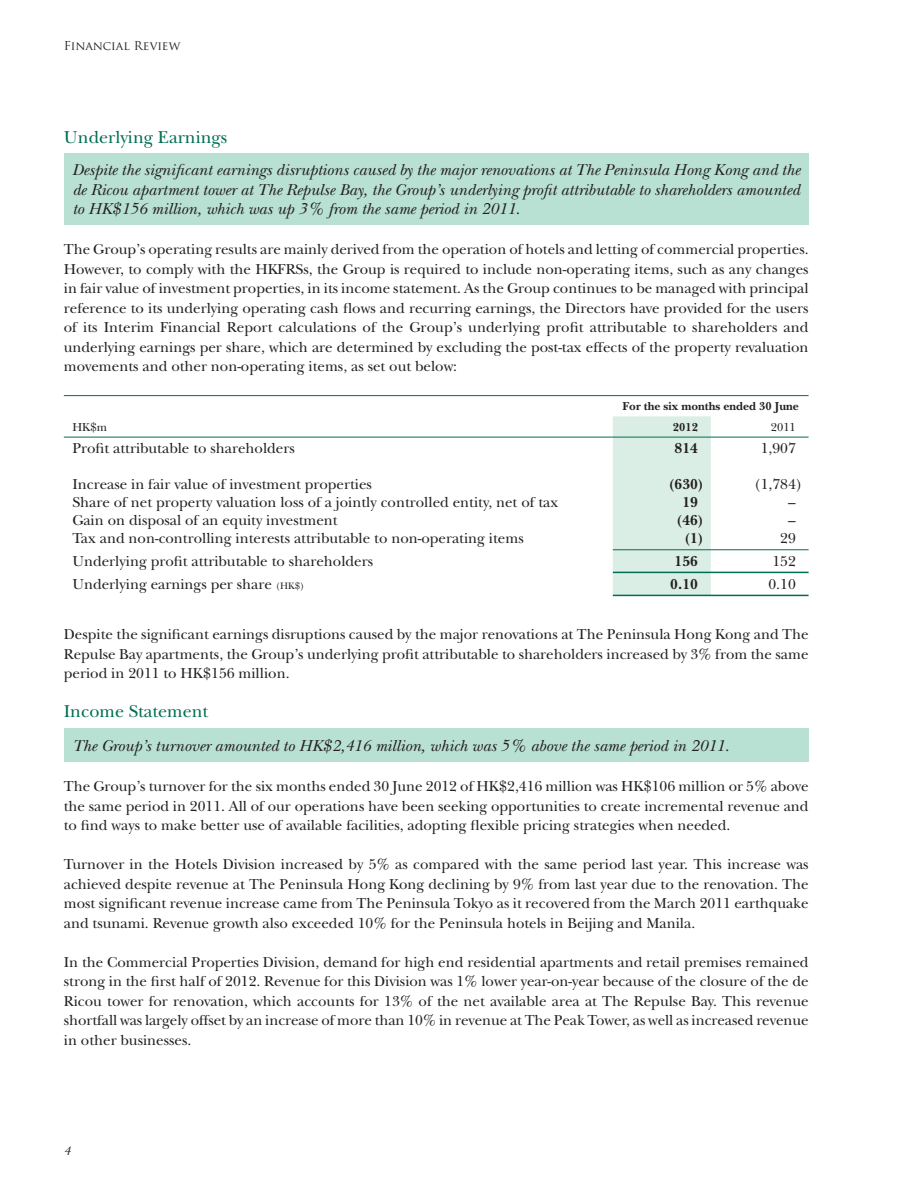
<style>
.page{position:relative;width:915px;height:1191px;background:#fff}
.page>*{position:absolute;margin:0;border:0;box-sizing:border-box;transform-origin:0 0}
.t1{font:18px "New Baskerville Std";color:#016e53}
.t2{font:italic 16.5px/19.5px "New Baskerville Std";color:#231f20;text-align:justify}
.t3{font:15px/19.5px "New Baskerville Std";color:#231f20;text-align:justify}
.t4{font:700 15px "New Baskerville Std";color:#231f20}
.t5{font:italic 12.75px "New Baskerville Std";color:#231f20}
.t6{font:700 12px "New Baskerville Std";color:#231f20}
.t7{font:12px "Trajan Pro";color:#231f20}
.t8{font:12px "New Baskerville Std";color:#231f20}
.s1{font-family:"Century Schoolbook"}
.s2{font-size:9.75px}
.s3{font-family:"Century Schoolbook";font-size:9.75px}
</style>
<div class="page">
<div style="left:64px;top:153px;width:744px;height:72px;background:#b8e0d3"></div>
<div style="left:612px;top:416px;width:98px;height:178px;background:#daeee6"></div>
<hr style="left:612px;top:594px;width:196px;height:2px;background:#016e53">
<hr style="left:612px;top:571px;width:196px;height:2px;background:#016e53">
<hr style="left:612px;top:549px;width:196px;height:1px;background:#016e53">
<hr style="left:64px;top:395px;width:744px;height:1px;background:#016e53">
<hr style="left:64px;top:437px;width:744px;height:1px;background:#016e53">
<div style="left:64px;top:728px;width:744px;height:34px;background:#b8e0d3"></div>
<p class="t7" style="left:64px;top:39px;width:118px">Financial Review</p>
<p class="t1" style="left:64px;top:130px;width:165px">Underlying Earnings</p>
<p class="t2" style="left:72px;top:162px;width:729px">Despite the significant earnings disruptions caused by the major renovations at The Peninsula Hong Kong and the de Ricou apartment tower at The Repulse Bay, the Group’s underlying profit attributable to shareholders amounted to HK<span class="s1">$</span>156 million, which was up 3% from the same period in 2011.</p>
<p class="t3" style="left:64px;top:241px;width:746px">The Group’s operating results are mainly derived from the operation of hotels and letting of commercial properties.<br>However, to comply with the HKFRSs, the Group is required to include non-operating items, such as any changes in fair value of investment properties, in its income statement. As the Group continues to be managed with principal reference to its underlying operating cash flows and recurring earnings, the Directors have provided for the users of its Interim Financial Report calculations of the Group’s underlying profit attributable to shareholders and underlying earnings per share, which are determined by excluding the post-tax effects of the property revaluation movements and other non-operating items, as set out below:</p>
<p class="t6" style="left:622px;top:401px;width:178px">For the six months ended 30 June</p>
<p class="t8" style="left:72px;top:422px;width:36px">HK<span class="s1">$</span>m</p>
<p class="t6" style="left:672px;top:422px;width:26px">2012</p>
<p class="t8" style="left:770px;top:422px;width:26px">2011</p>
<p class="t3" style="left:72px;top:440px;width:224px">Profit attributable to shareholders</p>
<p class="t4" style="left:674px;top:442px;width:25px">814</p>
<p class="t3" style="left:760px;top:440px;width:37px">1,907</p>
<p class="t3" style="left:72px;top:476px;width:301px">Increase in fair value of investment properties</p>
<p class="t4" style="left:668px;top:478px;width:36px">(630)</p>
<p class="t3" style="left:753px;top:476px;width:50px">(1,784)</p>
<p class="t3" style="left:72px;top:494px;width:487px">Share of net property valuation loss of a jointly controlled entity, net of tax</p>
<p class="t4" style="left:682px;top:496px;width:17px">19</p>
<p class="t3" style="left:788px;top:494px;width:9px">–</p>
<p class="t3" style="left:72px;top:512px;width:267px">Gain on disposal of an equity investment</p>
<p class="t4" style="left:676px;top:514px;width:29px">(46)</p>
<p class="t3" style="left:788px;top:512px;width:9px">–</p>
<p class="t3" style="left:72px;top:530px;width:453px">Tax and non-controlling interests attributable to non-operating items</p>
<p class="t4" style="left:684px;top:532px;width:21px">(1)</p>
<p class="t3" style="left:780px;top:530px;width:17px">29</p>
<p class="t3" style="left:72px;top:552px;width:302px">Underlying profit attributable to shareholders</p>
<p class="t4" style="left:674px;top:555px;width:25px">156</p>
<p class="t3" style="left:772px;top:552px;width:25px">152</p>
<p class="t3" style="left:72px;top:575px;width:233px">Underlying earnings per share <span class="s2">(HK</span><span class="s3">$</span><span class="s2">)</span></p>
<p class="t4" style="left:670px;top:578px;width:29px">0.10</p>
<p class="t3" style="left:768px;top:575px;width:29px">0.10</p>
<p class="t3" style="left:64px;top:626px;width:746px">Despite the significant earnings disruptions caused by the major renovations at The Peninsula Hong Kong and The Repulse Bay apartments, the Group’s underlying profit attributable to shareholders increased by 3% from the same period in 2011 to HK<span class="s1">$</span>156 million.</p>
<p class="t1" style="left:64px;top:704px;width:146px">Income Statement</p>
<p class="t2" style="left:72px;top:737px;width:658px">The Group’s turnover amounted to HK<span class="s1">$</span>2,416 million, which was 5% above the same period in 2011.</p>
<p class="t3" style="left:64px;top:778px;width:746px">The Group’s turnover for the six months ended 30 June 2012 of HK<span class="s1">$</span>2,416 million was HK<span class="s1">$</span>106 million or 5% above the same period in 2011. All of our operations have been seeking opportunities to create incremental revenue and to find ways to make better use of available facilities, adopting flexible pricing strategies when needed.</p>
<p class="t3" style="left:64px;top:856px;width:746px">Turnover in the Hotels Division increased by 5% as compared with the same period last year. This increase was achieved despite revenue at The Peninsula Hong Kong declining by 9% from last year due to the renovation. The most significant revenue increase came from The Peninsula Tokyo as it recovered from the March 2011 earthquake and tsunami. Revenue growth also exceeded 10% for the Peninsula hotels in Beijing and Manila.</p>
<p class="t3" style="left:64px;top:953px;width:746px">In the Commercial Properties Division, demand for high end residential apartments and retail premises remained strong in the first half of 2012. Revenue for this Division was 1% lower year-on-year because of the closure of the de Ricou tower for renovation, which accounts for 13% of the net available area at The Repulse Bay. This revenue shortfall was largely offset by an increase of more than 10% in revenue at The Peak Tower, as well as increased revenue in other businesses.</p>
<p class="t5" style="left:64px;top:1145px;width:8px">4</p>
</div>
